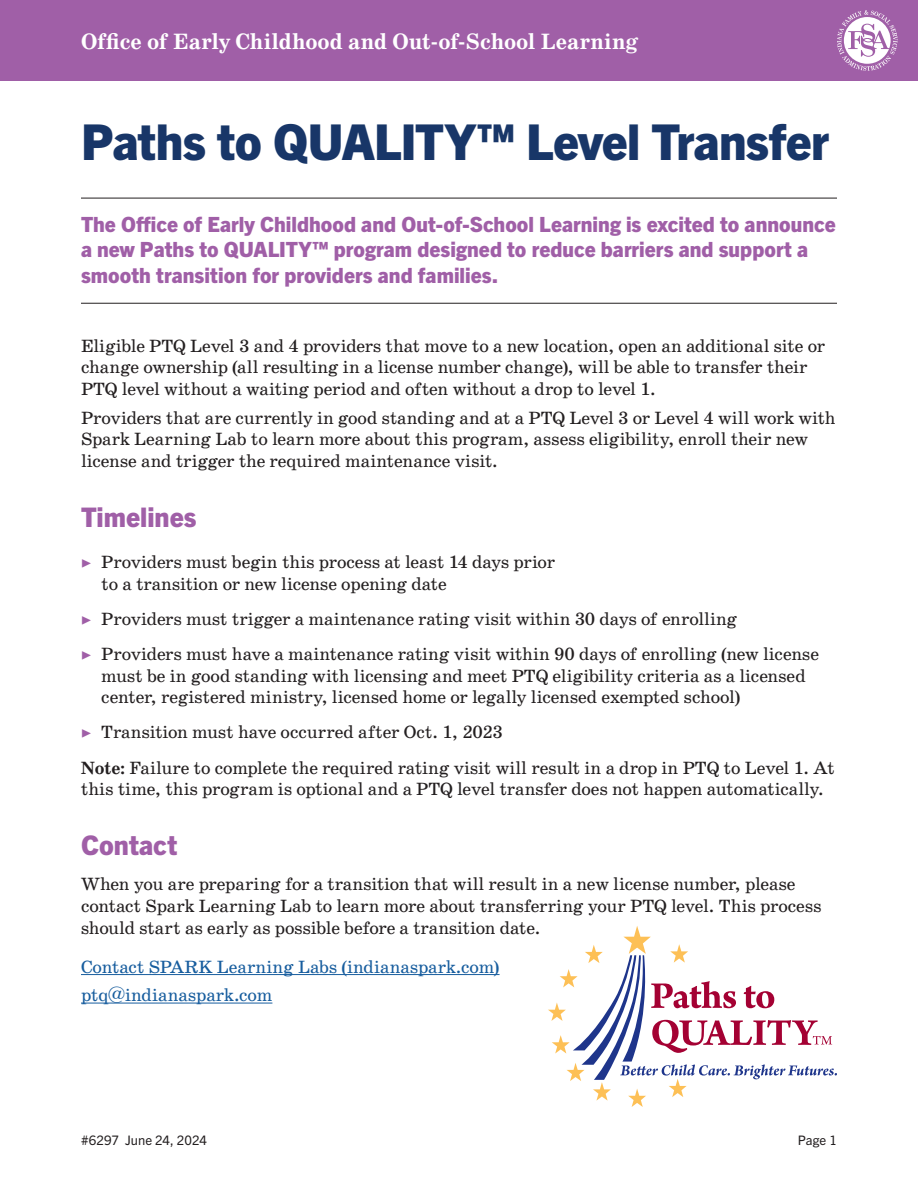
<style>
.page{position:relative;width:918px;height:1188px;background:#fff}
.page>*{position:absolute;margin:0;border:0;box-sizing:border-box;transform-origin:0 0}
.t1{font:800 49.5px "Trade Gothic Next LT Pro";letter-spacing:-.015em;color:#183668}
.t2{font:800 27px "Trade Gothic Next LT Pro";color:#a05fa7}
.t3{font:700 22.5px "School";letter-spacing:-.005em;color:#fff}
.t4{font:800 21px/25.2px "Trade Gothic Next LT Pro";letter-spacing:.005em;color:#a05fa7}
.t5{font:18px/21.8px "School";letter-spacing:-.01em;color:#231f20}
.t6{font:18px "School";letter-spacing:-.005em;color:#175d9e}
.t7{font:13.2px "Trade Gothic Next LT Pro";color:#231f20}
.s1{font-family:"Minion Pro";color:#a05fa7}
.s2{font-weight:700}
</style>
<div class="page">
<div style="left:0;top:0;width:918px;height:81px;background:#a05fa7"></div>
<hr style="left:81px;top:198px;width:756px;height:1px;background:#231f20">
<hr style="left:81px;top:303px;width:756px;height:1px;background:#231f20">
<hr style="left:81px;top:974px;width:419px;height:1px;background:#175d9e">
<hr style="left:81px;top:1003px;width:191px;height:1px;background:#175d9e">
<svg style="left:548px;top:926px;width:289px;height:181px"></svg>
<svg style="left:837px;top:10px;width:61px;height:61px"></svg>
<p class="t3" style="left:81px;top:28px;width:559px">Office of Early Childhood and Out-of-School Learning</p>
<h1 class="t1" style="left:81px;top:107px;width:750px">Paths to QUALITY™ Level Transfer</h1>
<h2 class="t4" style="left:81px;top:211px;width:756px">The Office of Early Childhood and Out-of-School Learning is excited to announce a new Paths to QUALITY™ program designed to reduce barriers and support a smooth transition for providers and families.</h2>
<p class="t5" style="left:81px;top:335px;width:746px">Eligible PTQ Level 3 and 4 providers that move to a new location, open an additional site or change ownership (all resulting in a license number change), will be able to transfer their<br>PTQ level without a waiting period and often without a drop to level 1.</p>
<p class="t5" style="left:81px;top:407px;width:756px">Providers that are currently in good standing and at a PTQ Level 3 or Level 4 will work with<br>Spark Learning Lab to learn more about this program, assess eligibility, enroll their new license and trigger the required maintenance visit.</p>
<h3 class="t2" style="left:81px;top:498px;width:117px">Timelines</h3>
<p class="t5" style="left:101px;top:552px;width:455px;text-indent:-20px"><span class="s1">▶</span> Providers must begin this process at least 14 days prior to a transition or new license opening date</p>
<p class="t5" style="left:81px;top:608px;width:658px"><span class="s1">▶</span> Providers must trigger a maintenance rating visit within 30 days of enrolling</p>
<p class="t5" style="left:101px;top:643px;width:719px;text-indent:-20px"><span class="s1">▶</span> Providers must have a maintenance rating visit within 90 days of enrolling (new license must be in good standing with licensing and meet PTQ eligibility criteria as a licensed center, registered ministry, licensed home or legally licensed exempted school)</p>
<p class="t5" style="left:81px;top:722px;width:423px"><span class="s1">▶</span> Transition must have occurred after Oct. 1, 2023</p>
<p class="t5" style="left:81px;top:757px;width:755px"><span class="s2">Note:</span> Failure to complete the required rating visit will result in a drop in PTQ to Level 1. At this time, this program is optional and a PTQ level transfer does not happen automatically.</p>
<h3 class="t2" style="left:81px;top:826px;width:98px">Contact</h3>
<p class="t5" style="left:81px;top:873px;width:742px">When you are preparing for a transition that will result in a new license number, please contact Spark Learning Lab to learn more about transferring your PTQ level. This process should start as early as possible before a transition date.</p>
<p class="t6" style="left:81px;top:956px;width:420px">Contact SPARK Learning Labs (indianaspark.com)</p>
<p class="t6" style="left:81px;top:984px;width:193px">ptq@indianaspark.com</p>
<p class="t7" style="left:81px;top:1131px;width:127px">#6297 June 24, 2024</p>
<p class="t7" style="left:798px;top:1131px;width:41px">Page 1</p>
</div>
